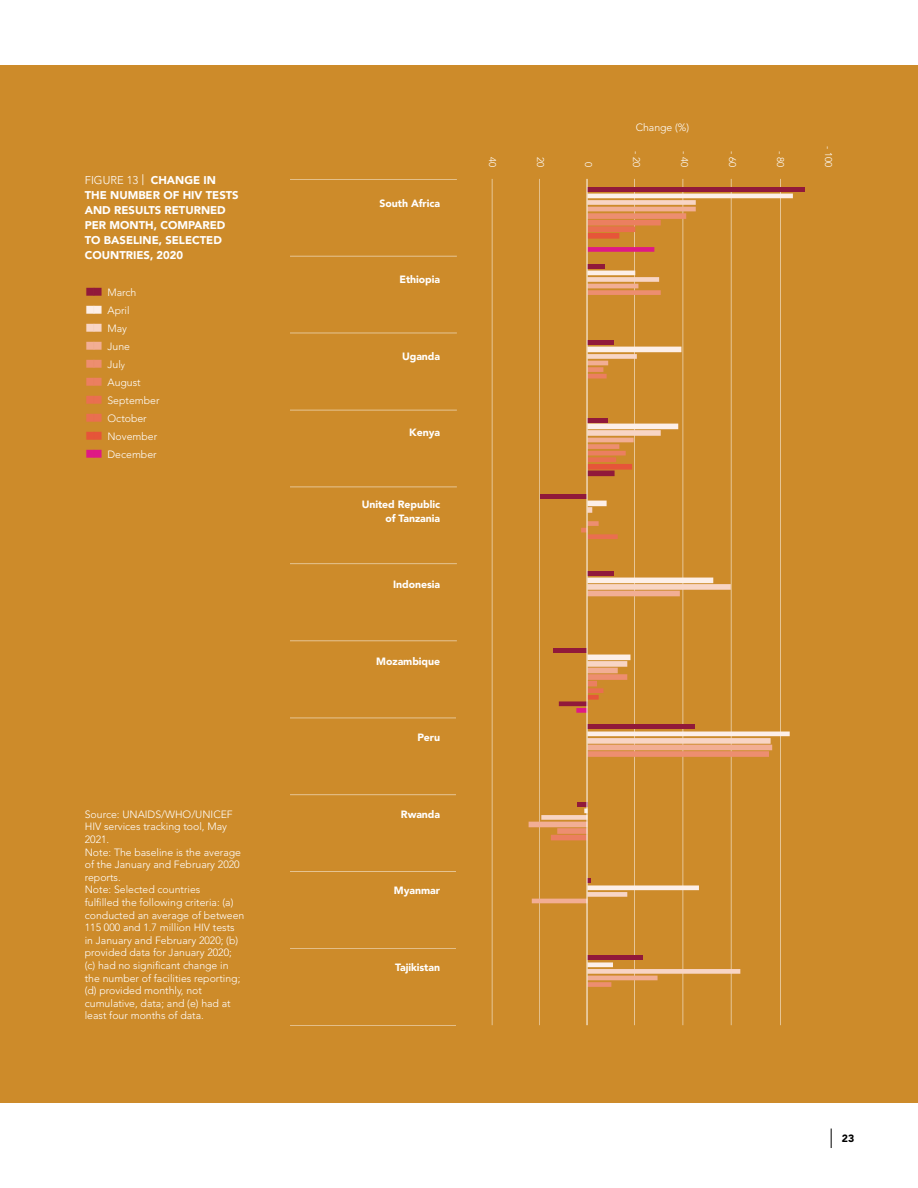
<style>
.page{position:relative;width:918px;height:1188px;background:#fff}
.page>*{position:absolute;margin:0;border:0;box-sizing:border-box;transform-origin:0 0}
.t1{font:900 11.25px/15px "Avenir LT";color:#fff}
.t2{font:300 11.25px "Avenir LT Std";color:#fff}
.t3{font:300 10.5px/12.6px "Avenir LT Std";color:#fff}
.t4{font:900 10.5px/13.5px "Avenir LT Std";letter-spacing:-.005em;color:#fff;text-align:right}
.t5{font:900 10.5px "Avenir LT Std";color:#000}
.t6{font:300 9.75px "Avenir LT Std";color:#fff}
.s1{font-family:"Ubuntu"}
.s2{font-family:"Avenir LT";font-weight:900}
.s3{font-size:9px}
</style>
<div class="page">
<svg style="left:831px;top:1129px;width:1px;height:19px"></svg>
<div style="left:0;top:65px;width:918px;height:1038px;background:#cd8b2a"></div>
<hr style="left:290px;top:179px;width:167px;height:1px;background:#fff">
<hr style="left:290px;top:256px;width:167px;height:1px;background:#fff">
<hr style="left:290px;top:333px;width:167px;height:1px;background:#fff">
<hr style="left:290px;top:410px;width:167px;height:1px;background:#fff">
<hr style="left:290px;top:487px;width:167px;height:1px;background:#fff">
<hr style="left:290px;top:563px;width:167px;height:1px;background:#fff">
<hr style="left:290px;top:641px;width:167px;height:1px;background:#fff">
<hr style="left:290px;top:718px;width:166px;height:1px;background:#fff">
<hr style="left:290px;top:794px;width:166px;height:1px;background:#fff">
<hr style="left:290px;top:871px;width:166px;height:1px;background:#fff">
<hr style="left:290px;top:948px;width:166px;height:1px;background:#fff">
<hr style="left:290px;top:1025px;width:166px;height:1px;background:#fff">
<hr style="left:492px;top:179px;width:1px;height:846px;background:#fff">
<hr style="left:539px;top:179px;width:1px;height:846px;background:#fff">
<hr style="left:634px;top:179px;width:1px;height:846px;background:#fff">
<hr style="left:683px;top:179px;width:1px;height:846px;background:#fff">
<hr style="left:731px;top:179px;width:1px;height:846px;background:#fff">
<hr style="left:780px;top:179px;width:1px;height:846px;background:#fff">
<svg style="left:586px;top:194px;width:207px;height:773px"></svg>
<svg style="left:529px;top:207px;width:243px;height:773px"></svg>
<svg style="left:557px;top:213px;width:212px;height:774px"></svg>
<svg style="left:551px;top:220px;width:110px;height:620px"></svg>
<svg style="left:559px;top:226px;width:95px;height:487px"></svg>
<div style="left:587px;top:187px;width:218px;height:5px;background:#91193a"></div>
<hr style="left:587px;top:264px;width:17px;height:4px;background:#91193a">
<hr style="left:587px;top:341px;width:27px;height:4px;background:#91193a">
<hr style="left:587px;top:418px;width:20px;height:4px;background:#91193a">
<hr style="left:540px;top:495px;width:47px;height:4px;background:#91193a">
<hr style="left:587px;top:571px;width:27px;height:4px;background:#91193a">
<hr style="left:553px;top:648px;width:34px;height:4px;background:#91193a">
<hr style="left:587px;top:725px;width:108px;height:4px;background:#91193a">
<div style="left:577px;top:802px;width:10px;height:5px;background:#91193a"></div>
<div style="left:587px;top:955px;width:55px;height:5px;background:#91193a"></div>
<hr style="left:587px;top:179px;width:1px;height:846px;background:#fff">
<p class="t2" style="left:85px;top:174px;width:133px">FIGURE 13 <span class="s1">|</span> <span class="s2">CHANGE IN</span></p>
<p class="t1" style="left:85px;top:188px;width:155px">THE NUMBER OF HIV TESTS<br>AND RESULTS RETURNED<br>PER MONTH, COMPARED<br>TO BASELINE, SELECTED<br>COUNTRIES, 2020</p>
<p class="t3" style="left:107px;top:283px;width:54px;line-height:18px">March<br>April<br>May<br>June<br>Jul<span class="s3">y<br></span>August<br>September<br>October<br>November<br>December</p>
<p class="t3" style="left:85px;top:808px;width:161px">Source: UNAIDS/WHO/UNICEF<br>HIV services tracking tool, May<br>2021.<br>Note: The baseline is the average of the January and February 2020 reports.<br>Note: Selected countries<br>fulfilled the following criteria: (a) conducted an average of between<br>115 000 and 1.7 million HIV tests in January and February 2020; (b) provided data for January 2020; (c) had no significant change in the number of facilities reporting; (d) provided monthly, not cumulative, data; and (e) had at least four months of data.</p>
<p class="t4" style="left:379px;top:196px;width:62px">South Africa</p>
<p class="t4" style="left:399px;top:273px;width:42px">Ethiopia</p>
<p class="t4" style="left:402px;top:349px;width:40px">Uganda</p>
<p class="t4" style="left:409px;top:426px;width:32px">Kenya</p>
<p class="t4" style="left:362px;top:498px;width:80px">United Republic of Tanzania</p>
<p class="t4" style="left:393px;top:578px;width:49px">Indonesia</p>
<p class="t4" style="left:376px;top:655px;width:65px">Mozambique</p>
<p class="t4" style="left:417px;top:731px;width:24px">Peru</p>
<p class="t4" style="left:401px;top:808px;width:41px">Rwanda</p>
<p class="t4" style="left:394px;top:884px;width:48px">Myanmar</p>
<p class="t4" style="left:395px;top:961px;width:46px">Tajikistan</p>
<p class="t6" style="left:498px;top:157px;width:12px;rotate:90deg">40</p>
<p class="t6" style="left:546px;top:157px;width:12px;rotate:90deg">20</p>
<p class="t6" style="left:594px;top:162px;width:7px;rotate:90deg">0</p>
<p class="t3" style="left:636px;top:121px;width:55px">Change (%)</p>
<p class="t6" style="left:642px;top:151px;width:17px;rotate:90deg">- 20</p>
<p class="t6" style="left:690px;top:151px;width:17px;rotate:90deg">- 40</p>
<p class="t6" style="left:738px;top:151px;width:17px;rotate:90deg">- 60</p>
<p class="t6" style="left:786px;top:151px;width:17px;rotate:90deg">- 80</p>
<p class="t6" style="left:834px;top:146px;width:22px;rotate:90deg">- 100</p>
<p class="t5" style="left:842px;top:1132px;width:14px">23</p>
</div>
